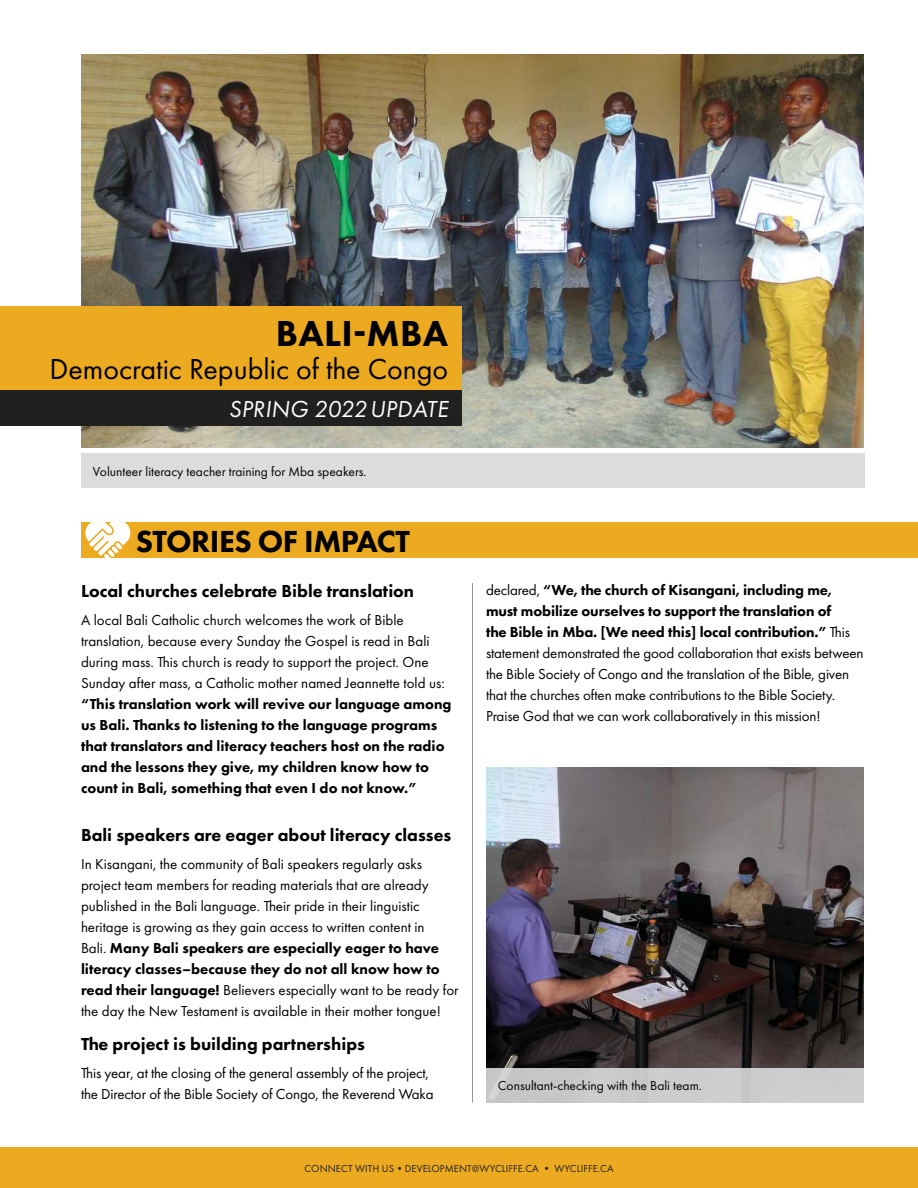
<style>
.page{position:relative;width:918px;height:1188px;background:#fff}
.page>*{position:absolute;margin:0;border:0;box-sizing:border-box;transform-origin:0 0}
.t1{font:800 37.5px "Futura PT";letter-spacing:.01em;color:#010001}
.t2{font:800 31.65px "Futura PT";letter-spacing:-.015em;color:#010101}
.t3{font:30px "Futura PT";color:#010001}
.t4{font:italic 24px "Futura PT";letter-spacing:.01em;color:#fff}
.t5{font:800 18px "Futura PT";color:#010102}
.t6{font:15px/21px "Futura PT";color:#010102}
.t7{font:800 15px/21px "Futura PT";color:#010102}
.t8{font:13.5px "Futura PT";color:#010102}
.t9{font:10.5px "Futura PT";letter-spacing:.01em;color:#221f1f}
.s1{font-weight:800}
</style>
<div class="page">
<div style="left:0;top:1147px;width:918px;height:41px;background:#ebaa20"></div>
<div style="left:81px;top:523px;width:837px;height:35px;background:#ebaa20"></div>
<div style="left:81px;top:454px;width:783px;height:34px;background:#dbdcde"></div>
<img style="left:81px;top:54px;width:783px;height:393px">
<div style="left:0;top:307px;width:461px;height:84px;background:#ebaa20"></div>
<div style="left:0;top:390px;width:461px;height:36px;background:#221f1f"></div>
<svg style="left:84px;top:522px;width:48px;height:36px"></svg>
<hr style="left:472px;top:583px;width:1px;height:519px;background:#939597">
<img style="left:486px;top:768px;width:378px;height:300px">
<div style="left:486px;top:1068px;width:378px;height:34px;background:#cdccce"></div>
<h1 class="t1" style="left:276px;top:319px;width:174px">BALI-MBA</h1>
<h3 class="t3" style="left:49px;top:357px;width:400px">Democratic Republic of the Congo</h3>
<h3 class="t4" style="left:229px;top:395px;width:221px">SPRING 2022 UPDATE</h3>
<p class="t8" style="left:93px;top:466px;width:275px">Volunteer literacy teacher training for Mba speakers.</p>
<h2 class="t2" style="left:136px;top:529px;width:276px">STORIES OF IMPACT</h2>
<p class="t5" style="left:81px;top:584px;width:335px">Local churches celebrate Bible translation</p>
<p class="t6" style="left:81px;top:610px;width:365px">A local Bali Catholic church welcomes the work of Bible translation, because every Sunday the Gospel is read in Bali during mass. This church is ready to support the project. One Sunday after mass, a Catholic mother named Jeannette told us:</p>
<p class="t7" style="left:81px;top:694px;width:372px">“This translation work will revive our language among us Bali. Thanks to listening to the language programs that translators and literacy teachers host on the radio and the lessons they give, my children know how to count in Bali, something that even I do not know.”</p>
<p class="t5" style="left:81px;top:827px;width:372px">Bali speakers are eager about literacy classes</p>
<p class="t6" style="left:81px;top:854px;width:379px">In Kisangani, the community of Bali speakers regularly asks project team members for reading materials that are already published in the Bali language. Their pride in their linguistic heritage is growing as they gain access to written content in<br>Bali. <span class="s1">Many Bali speakers are especially eager to have literacy classes–because they do not all know how to read their language!</span> Believers especially want to be ready for the day the New Testament is available in their mother tongue!</p>
<p class="t5" style="left:81px;top:1037px;width:285px">The project is building partnerships</p>
<p class="t6" style="left:81px;top:1063px;width:354px">This year, at the closing of the general assembly of the project, the Director of the Bible Society of Congo, the Reverend Waka</p>
<p class="t6" style="left:486px;top:580px;width:379px">declared, <span class="s1">“We, the church of Kisangani, including me, must mobilize ourselves to support the translation of<br>the Bible in Mba. [We need this] local contribution.”</span> This statement demonstrated the good collaboration that exists between the Bible Society of Congo and the translation of the Bible, given that the churches often make contributions to the Bible Society.<br>Praise God that we can work collaboratively in this mission!</p>
<p class="t8" style="left:498px;top:1080px;width:206px">Consultant-checking with the Bali team.</p>
<p class="t9" style="left:304px;top:1162px;width:311px">CONNECT WITH US•DEVELOPMENT@WYCLIFFE.CA • WYCLIFFE.CA</p>
</div>
